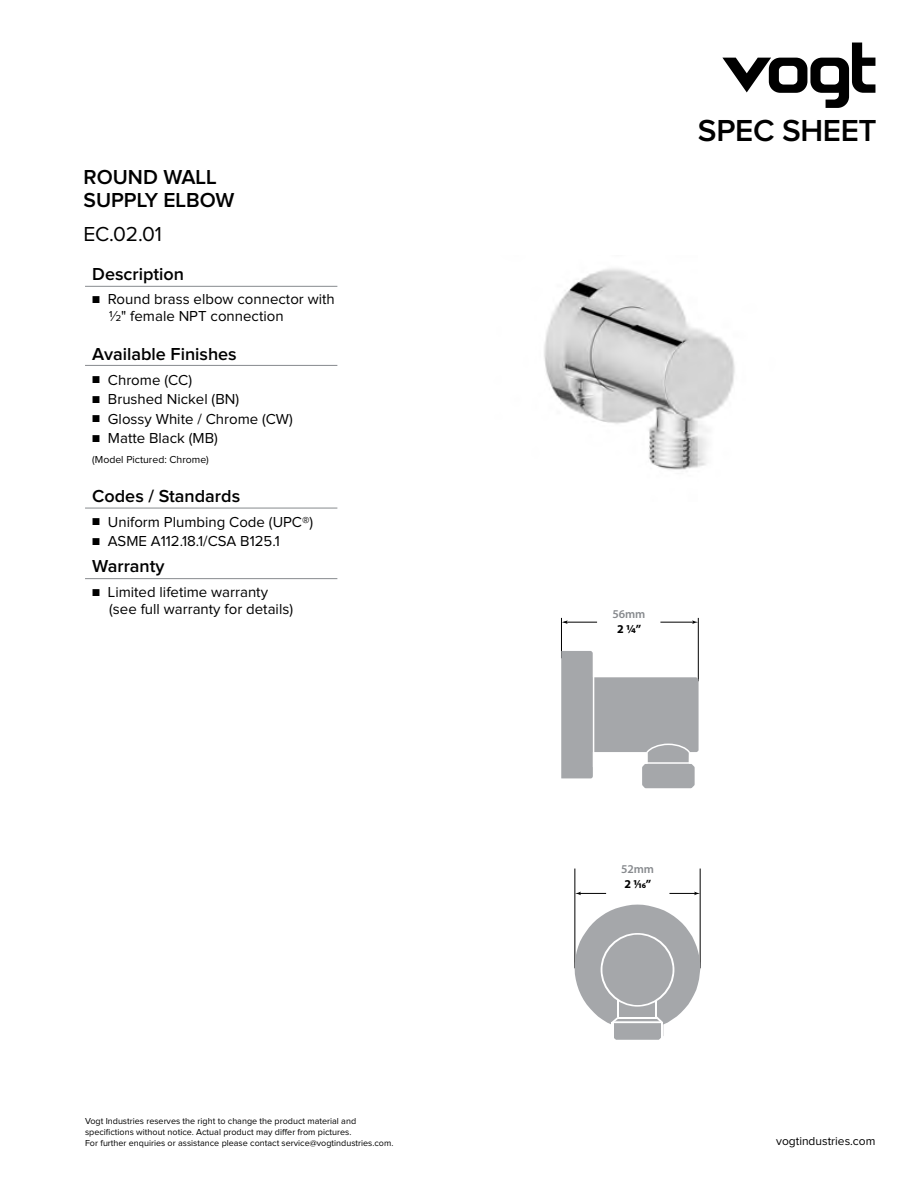
<style>
.page{position:relative;width:918px;height:1188px;background:#fff}
.page>*{position:absolute;margin:0;border:0;box-sizing:border-box;transform-origin:0 0}
.t1{font:600 31.5px "Proxima Nova";letter-spacing:-.01em;color:#000}
.t2{font:600 21px/22.5px "Proxima Nova";color:#000}
.t3{font:21px "Proxima Nova";color:#000}
.t4{font:600 18px "Proxima Nova";color:#000}
.t5{font:15px/16.5px "Proxima Nova";color:#000}
.t6{font:12px "Proxima Nova";color:#000}
.t7{font:700 12px "Myriad Pro";color:#000}
.t8{font:600 12px "Myriad Pro";letter-spacing:-.01em;color:#878a8e}
.t9{font:10.5px "Proxima Nova";color:#000}
.t10{font:9px/10.8px "Proxima Nova";color:#000}
.s1{font-size:12px}
</style>
<div class="page">
<svg style="left:722px;top:43px;width:153px;height:65px"></svg>
<img style="left:544px;top:268px;width:191px;height:202px">
<hr style="left:575px;top:869px;width:1px;height:99px;background:#000">
<hr style="left:700px;top:869px;width:1px;height:99px;background:#000">
<hr style="left:561px;top:618px;width:1px;height:40px;background:#000">
<hr style="left:698px;top:618px;width:1px;height:63px;background:#000">
<hr style="left:564px;top:622px;width:33px;height:1px;background:#000">
<svg style="left:575px;top:905px;width:125px;height:135px"></svg>
<hr style="left:660px;top:622px;width:34px;height:1px;background:#000">
<svg style="left:562px;top:620px;width:6px;height:4px"></svg>
<svg style="left:575px;top:892px;width:31px;height:3px"></svg>
<svg style="left:692px;top:620px;width:6px;height:4px"></svg>
<svg style="left:669px;top:892px;width:31px;height:3px"></svg>
<svg style="left:561px;top:651px;width:138px;height:137px"></svg>
<hr style="left:85px;top:286px;width:252px;height:1px;background:#878a8e">
<hr style="left:85px;top:365px;width:252px;height:1px;background:#878a8e">
<hr style="left:85px;top:508px;width:252px;height:1px;background:#878a8e">
<hr style="left:85px;top:578px;width:252px;height:1px;background:#878a8e">
<h2 class="t2" style="left:84px;top:167px;width:152px">ROUND WALL<br>SUPPLY ELBOW</h2>
<h2 class="t3" style="left:84px;top:225px;width:80px">EC.02.01</h2>
<p class="t4" style="left:92px;top:266px;width:93px">Description</p>
<p class="t5" style="left:109px;top:292px;width:227px;text-indent:-17px"><span class="s1">■</span> Round brass elbow connector with<br>1/2" female NPT connection</p>
<p class="t4" style="left:92px;top:345px;width:146px">Available Finishes</p>
<p class="t5" style="left:92px;top:372px;width:101px"><span class="s1">■</span> Chrome (CC)</p>
<p class="t5" style="left:92px;top:392px;width:148px"><span class="s1">■</span> Brushed Nickel (BN)</p>
<p class="t5" style="left:92px;top:411px;width:202px"><span class="s1">■</span> Glossy White / Chrome (CW)</p>
<p class="t5" style="left:92px;top:431px;width:127px"><span class="s1">■</span> Matte Black (MB)</p>
<p class="t9" style="left:92px;top:455px;width:118px">(Model Pictured: Chrome)</p>
<p class="t4" style="left:92px;top:487px;width:149px">Codes / Standards</p>
<p class="t5" style="left:92px;top:514px;width:223px"><span class="s1">■</span> Uniform Plumbing Code (UPC®)</p>
<p class="t5" style="left:92px;top:534px;width:189px"><span class="s1">■</span> ASME A112.18.1/CSA B125.1</p>
<p class="t4" style="left:92px;top:558px;width:74px">Warranty</p>
<p class="t5" style="left:109px;top:585px;width:185px;text-indent:-17px"><span class="s1">■</span> Limited lifetime warranty (see full warranty for details)</p>
<p class="t10" style="left:85px;top:1116px;width:310px">Vogt Industries reserves the right to change the product material and specifictions without notice. Actual product may differ from pictures.<br>For further enquiries or assistance please contact service@vogtindustries.com.</p>
<h1 class="t1" style="left:698px;top:116px;width:180px">SPEC SHEET</h1>
<p class="t8" style="left:612px;top:607px;width:34px">56mm</p>
<p class="t7" style="left:617px;top:622px;width:26px">2 1/4”</p>
<p class="t8" style="left:621px;top:861px;width:34px">52mm</p>
<p class="t7" style="left:624px;top:876px;width:28px">2 1/16”</p>
<p class="t6" style="left:776px;top:1136px;width:101px">vogtindustries.com</p>
</div>
